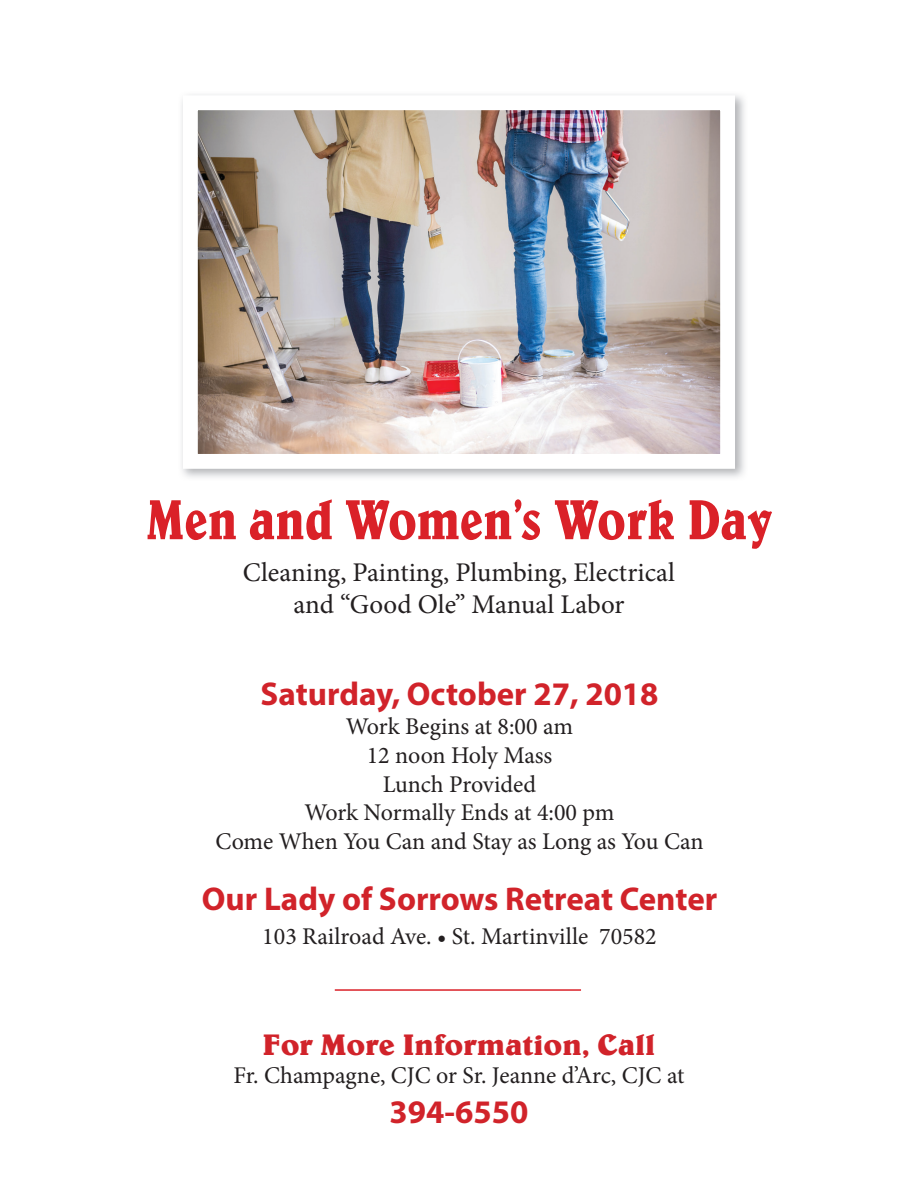
<style>
.page{position:relative;width:918px;height:1188px;background:#fff}
.page>*{position:absolute;margin:0;border:0;box-sizing:border-box;transform-origin:0 0}
.t1{font:condensed 57px "Belwe";color:#da2128}
.t2{font:700 33px "Myriad Pro";color:#d1232a}
.t3{font:700 30px "Belwe";color:#d1232a}
.t4{font:27px/32.4px "Minion Pro";color:#231f20;text-align:center}
.t5{font:24px/28.8px "Minion Pro";letter-spacing:-.005em;color:#231f20;text-align:center}
</style>
<div class="page">
<img style="left:199px;top:111px;width:520px;height:342px">
<div style="left:183px;top:95px;width:552px;height:374px;border:15px solid #fff"></div>
<hr style="left:335px;top:989px;width:246px;height:2px;background:#da2128">
<h1 class="t1" style="left:146px;top:486px;width:628px">Men and Women’s Work Day</h1>
<p class="t4" style="left:243px;top:556px;width:434px">Cleaning, Painting, Plumbing, Electrical and “Good Ole” Manual Labor</p>
<h2 class="t2" style="left:260px;top:673px;width:400px">Saturday, October 27, 2018</h2>
<p class="t5" style="left:215px;top:712px;width:490px">Work Begins at 8:00 am<br>12 noon Holy Mass<br>Lunch Provided<br>Work Normally Ends at 4:00 pm<br>Come When You Can and Stay as Long as You Can</p>
<h2 class="t2" style="left:202px;top:878px;width:517px">Our Lady of Sorrows Retreat Center</h2>
<p class="t5" style="left:262px;top:922px;width:396px">103 Railroad Ave. • St. Martinville 70582</p>
<p class="t3" style="left:263px;top:1026px;width:394px">For More Information, Call</p>
<p class="t5" style="left:234px;top:1061px;width:452px">Fr. Champagne, CJC or Sr. Jeanne d’Arc, CJC at</p>
<h2 class="t2" style="left:390px;top:1090px;width:140px">394-6550</h2>
</div>
